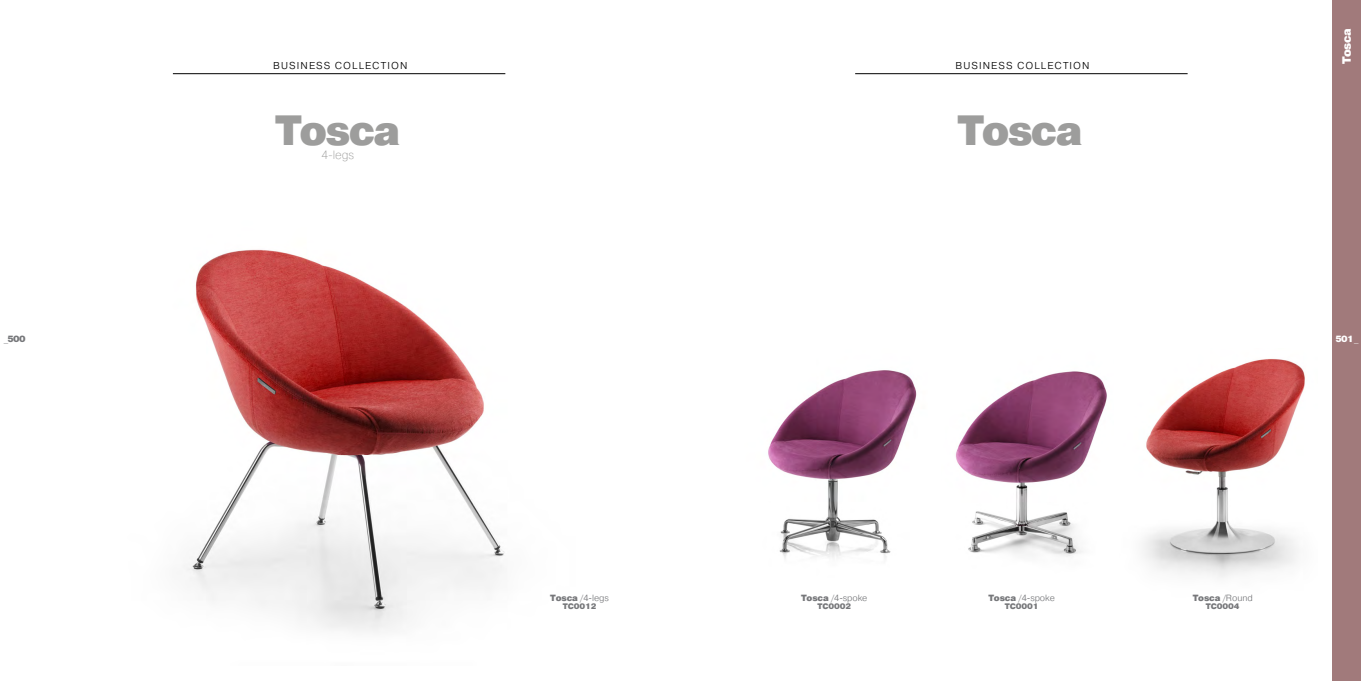
<style>
.page{position:relative;width:1361px;height:681px;background:#fff}
.page>*{position:absolute;margin:0;border:0;box-sizing:border-box;transform-origin:0 0}
.t1{font:900 42.3px "Pragmatica";letter-spacing:-.04em;color:#9d9d9c}
.t2{font:200 12px "Pragmatica";color:#9d9d9c}
.t3{font:900 12px "Pragmatica";letter-spacing:-.04em;color:#fff}
.t4{font:300 10px "Pragmatica";letter-spacing:.11em;color:#000}
.t5{font:300 9px "Pragmatica";letter-spacing:-.01em;color:#76777a}
.t6{font:900 9px "Pragmatica";color:#76777a}
.t7{font:900 9px "Pragmatica";color:#fff}
.t8{font:900 8px "Pragmatica";letter-spacing:-.01em;color:#76777a}
.s1{font-weight:300}
.s2{font-weight:900}
</style>
<div class="page">
<img style="left:1143px;top:359px;width:162px;height:219px">
<img style="left:768px;top:370px;width:149px;height:188px">
<img style="left:955px;top:371px;width:152px;height:186px">
<hr style="left:855px;top:73px;width:332px;height:1px;background:#000">
<img style="left:184px;top:249px;width:321px;height:383px">
<hr style="left:173px;top:73px;width:332px;height:1px;background:#000">
<div style="left:1332px;top:0;width:29px;height:680px;background:#a17a7b"></div>
<p class="t4" style="left:273px;top:59px;width:136px">BUSINESS COLLECTION</p>
<p class="t1" style="left:275px;top:103px;width:126px">Tosca</p>
<p class="t2" style="left:321px;top:147px;width:34px">4-legs</p>
<p class="t4" style="left:955px;top:59px;width:136px">BUSINESS COLLECTION</p>
<p class="t1" style="left:957px;top:103px;width:126px">Tosca</p>
<p class="t3" style="left:1339px;top:64px;width:37px;rotate:-90deg">Tosca</p>
<p class="t6" style="left:4px;top:333px;width:23px"><span class="s1">_</span>500</p>
<p class="t7" style="left:1335px;top:333px;width:25px">501 <span class="s1">_</span></p>
<p class="t5" style="left:550px;top:592px;width:60px"><span class="s2">Tosca</span> /4-legs</p>
<p class="t8" style="left:563px;top:601px;width:35px">TC0012</p>
<p class="t5" style="left:801px;top:592px;width:68px"><span class="s2">Tosca</span> /4-spoke</p>
<p class="t8" style="left:817px;top:601px;width:35px">TC0002</p>
<p class="t5" style="left:988px;top:592px;width:68px"><span class="s2">Tosca</span> /4-spoke</p>
<p class="t8" style="left:1005px;top:601px;width:35px">TC0001</p>
<p class="t5" style="left:1192px;top:592px;width:61px"><span class="s2">Tosca</span> /Round</p>
<p class="t8" style="left:1206px;top:601px;width:35px">TC0004</p>
</div>
